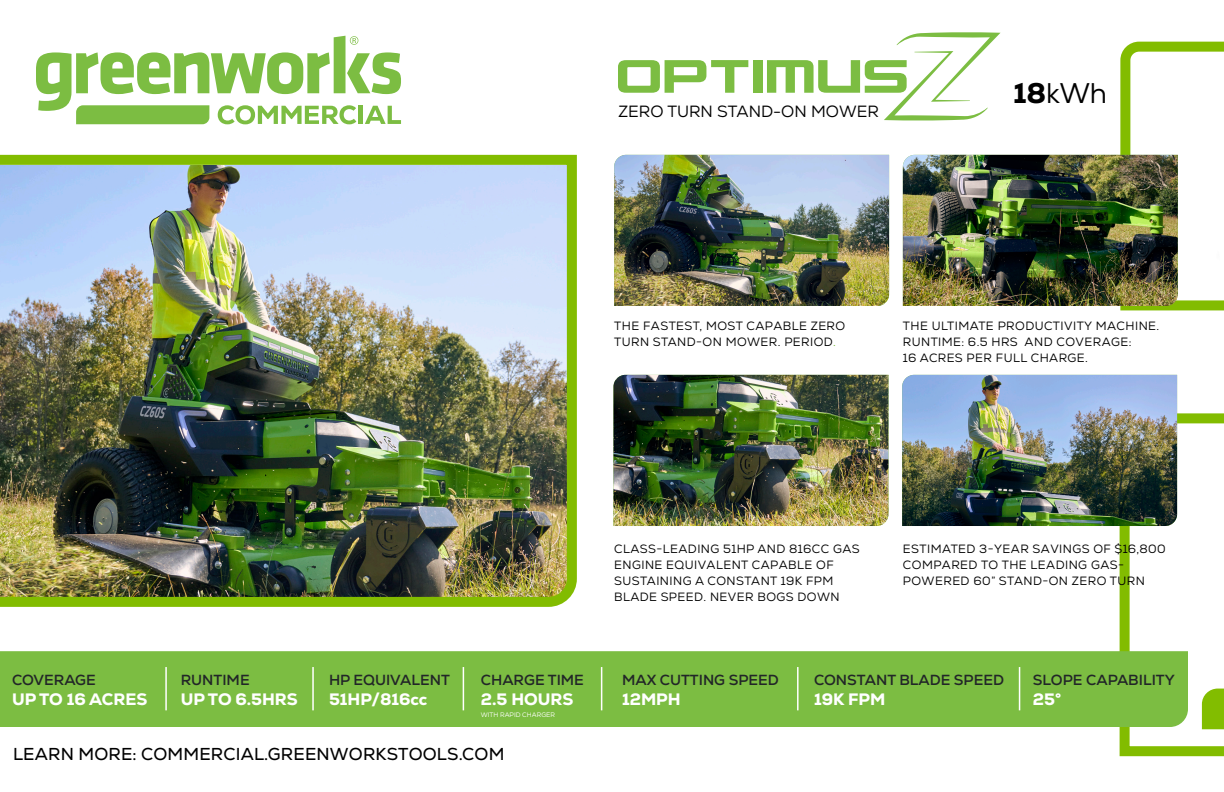
<style>
.page{position:relative;width:1224px;height:792px;background:#fff}
.page>*{position:absolute;margin:0;border:0;box-sizing:border-box;transform-origin:0 0}
.t1{font:28.4px "Nexa";color:#000}
.t2{font:17.2px "Nexa";letter-spacing:.01em;color:#000}
.t3{font:800 16.5px "Nexa";color:#fff}
.t4{font:16.2px "Nexa";color:#000}
.t5{font:700 14.6px "Nexa";color:#222628}
.PHOTO_SUB_COPY{font:12px/16px "Nexa";letter-spacing:.035em;color:#000}
.t6{font:6.5px "Nexa";color:#fff}
.s1{font-weight:800}
.s2{color:#7cbd42}
</style>
<div class="page">
<svg style="left:1115px;top:41px;width:83px;height:270px"></svg>
<svg style="left:1119px;top:408px;width:105px;height:349px"></svg>
<div style="left:0;top:651px;width:1188px;height:76px;background:#7cbd42"></div>
<svg style="left:36px;top:36px;width:365px;height:88px"></svg>
<img style="left:0;top:154px;width:577px;height:453px">
<img style="left:613px;top:375px;width:275px;height:151px">
<img style="left:614px;top:155px;width:275px;height:151px">
<img style="left:902px;top:375px;width:275px;height:151px">
<img style="left:903px;top:155px;width:275px;height:151px">
<svg style="left:618px;top:60px;width:130px;height:33px"></svg>
<div style="left:753px;top:60px;width:9px;height:33px;background:#7cbd42"></div>
<svg style="left:767px;top:32px;width:234px;height:89px"></svg>
<hr style="left:165px;top:667px;width:2px;height:43px;background:#fff">
<hr style="left:312px;top:667px;width:2px;height:43px;background:#fff">
<hr style="left:463px;top:667px;width:1px;height:43px;background:#fff">
<hr style="left:601px;top:667px;width:1px;height:43px;background:#fff">
<hr style="left:797px;top:667px;width:2px;height:43px;background:#fff">
<hr style="left:1019px;top:667px;width:1px;height:43px;background:#fff">
<img style="left:1198px;top:41px;width:26px;height:398px">
<p class="t4" style="left:619px;top:102px;width:262px">ZERO TURN STAND-ON MOWER</p>
<p class="t1" style="left:1013px;top:76px;width:95px"><span class="s1">18</span>kWh</p>
<p class="PHOTO_SUB_COPY" style="left:614px;top:318px;width:233px">THE FASTEST, MOST CAPABLE ZERO<br>TURN STAND-ON MOWER. PERIOD<span class="s2">.</span></p>
<p class="PHOTO_SUB_COPY" style="left:903px;top:318px;width:258px">THE ULTIMATE PRODUCTIVITY MACHINE.<br>RUNTIME: 6.5 HRS AND COVERAGE:<br>16 ACRES PER FULL CHARGE.</p>
<p class="PHOTO_SUB_COPY" style="left:614px;top:541px;width:247px">CLASS-LEADING 51HP AND 816CC GAS<br>ENGINE EQUIVALENT CAPABLE OF<br>SUSTAINING A CONSTANT 19K FPM<br>BLADE SPEED. NEVER BOGS DOWN</p>
<p class="PHOTO_SUB_COPY" style="left:903px;top:541px;width:264px">ESTIMATED 3-YEAR SAVINGS OF $16,800<br>COMPARED TO THE LEADING GAS-<br>POWERED 60” STAND-ON ZERO TURN</p>
<p class="t5" style="left:12px;top:671px;width:85px">COVERAGE</p>
<p class="t3" style="left:12px;top:688px;width:137px">UP TO 16 ACRES</p>
<p class="t5" style="left:181px;top:671px;width:70px">RUNTIME</p>
<p class="t3" style="left:181px;top:688px;width:119px">UP TO 6.5HRS</p>
<p class="t5" style="left:329px;top:671px;width:122px">HP EQUIVALENT</p>
<p class="t3" style="left:329px;top:688px;width:100px">51HP/816cc</p>
<p class="t5" style="left:481px;top:671px;width:105px">CHARGE TIME</p>
<p class="t3" style="left:481px;top:688px;width:94px">2.5 HOURS</p>
<p class="t6" style="left:481px;top:711px;width:76px">WITH RAPID CHARGER</p>
<p class="t5" style="left:622px;top:671px;width:158px">MAX CUTTING SPEED</p>
<p class="t3" style="left:622px;top:688px;width:60px">12MPH</p>
<p class="t5" style="left:814px;top:671px;width:191px">CONSTANT BLADE SPEED</p>
<p class="t3" style="left:814px;top:688px;width:73px">19K FPM</p>
<p class="t5" style="left:1033px;top:671px;width:143px">SLOPE CAPABILITY</p>
<p class="t3" style="left:1033px;top:688px;width:30px">25°</p>
<p class="t2" style="left:13px;top:744px;width:493px">LEARN MORE: COMMERCIAL.GREENWORKSTOOLS.COM</p>
</div>
